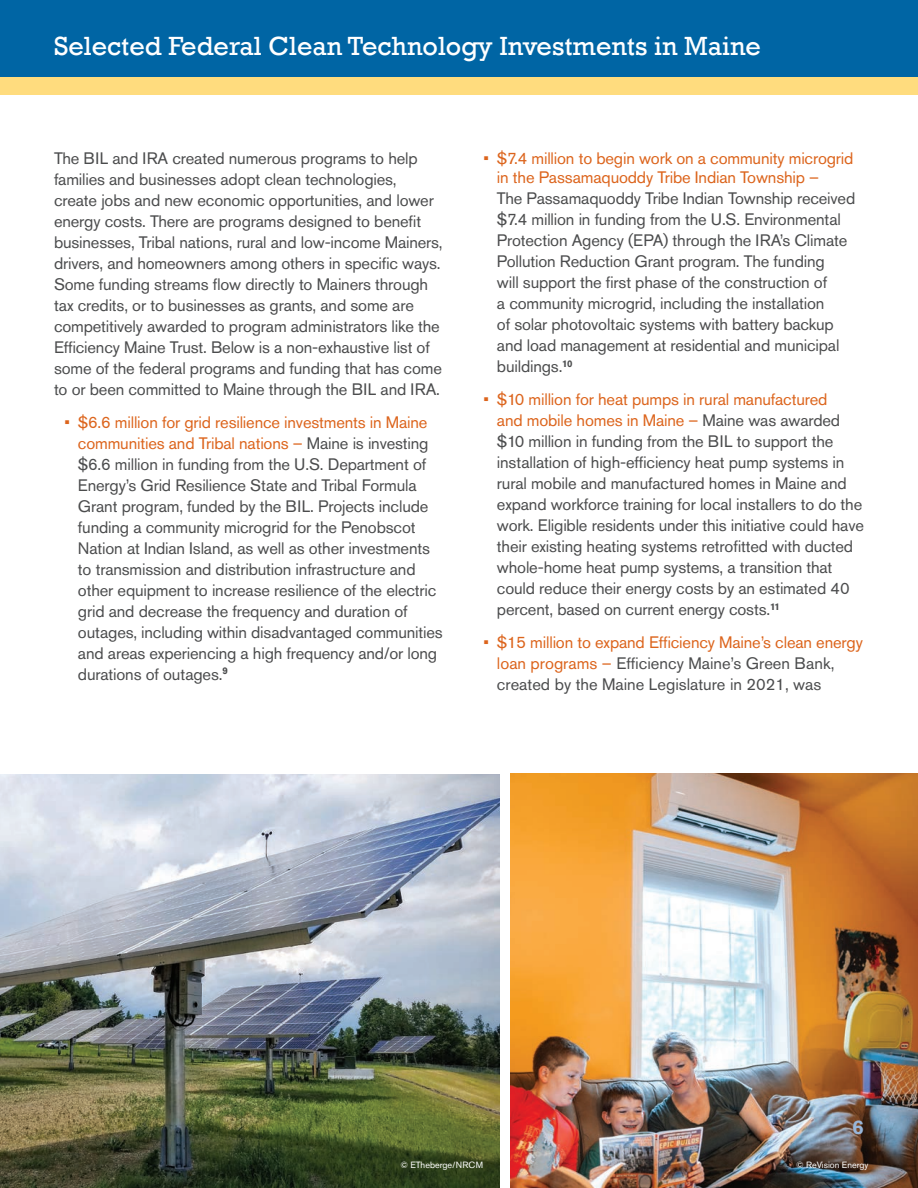
<style>
.page{position:relative;width:918px;height:1188px;background:#fff}
.page>*{position:absolute;margin:0;border:0;box-sizing:border-box;transform-origin:0 0}
.t1{font:27px "Rockwell";color:#fff}
.t2{font:700 18px "Rockwell";color:#98b6d9}
.t3{font:16.5px/21px "Akzidenz Grotesk Pro";letter-spacing:-.01em;color:#4b4c4d}
.t4{font:16.5px/19.5px "Akzidenz Grotesk Pro";letter-spacing:-.01em;color:#dc641c}
.t5{font:9px "Akzidenz Grotesk Pro";color:#fff}
.s1{color:#dc641c}
</style>
<div class="page">
<div style="left:0;top:0;width:918px;height:77px;background:#0065a4"></div>
<div style="left:0;top:77px;width:918px;height:17px;background:#ffdc7e"></div>
<img style="left:511px;top:773px;width:407px;height:415px">
<img style="left:0;top:774px;width:500px;height:414px">
<h1 class="t1" style="left:54px;top:30px;width:709px">Selected Federal Clean Technology Investments in Maine</h1>
<p class="t3" style="left:54px;top:147px;width:390px">The BIL and IRA created numerous programs to help families and businesses adopt clean technologies, create jobs and new economic opportunities, and lower energy costs. There are programs designed to benefit businesses, Tribal nations, rural and low-income Mainers, drivers, and homeowners among others in specific ways.<br>Some funding streams flow directly to Mainers through tax credits, or to businesses as grants, and some are competitively awarded to program administrators like the Efficiency Maine Trust. Below is a non-exhaustive list of some of the federal programs and funding that has come to or been committed to Maine through the BIL and IRA.</p>
<p class="t3" style="left:78px;top:411px;width:366px;text-indent:-13px"><span class="s1">• $6.6 million for grid resilience investments in Maine communities and Tribal nations –</span> Maine is investing $6.6 million in funding from the U.S. Department of Energy’s Grid Resilience State and Tribal Formula Grant program, funded by the BIL. Projects include funding a community microgrid for the Penobscot Nation at Indian Island, as well as other investments to transmission and distribution infrastructure and other equipment to increase resilience of the electric grid and decrease the frequency and duration of outages, including within disadvantaged communities and areas experiencing a high frequency and/or long durations of outages.<sup>9</sup></p>
<p class="t4" style="left:497px;top:148px;width:358px;text-indent:-13px">• $7.4 million to begin work on a community microgrid in the Passamaquoddy Tribe Indian Township –</p>
<p class="t3" style="left:497px;top:188px;width:360px">The Passamaquoddy Tribe Indian Township received $7.4 million in funding from the U.S. Environmental Protection Agency (EPA) through the IRA’s Climate Pollution Reduction Grant program. The funding<br>will support the first phase of the construction of<br>a community microgrid, including the installation<br>of solar photovoltaic systems with battery backup and load management at residential and municipal buildings.<sup>10</sup></p>
<p class="t3" style="left:497px;top:389px;width:369px;text-indent:-13px"><span class="s1">• $10 million for heat pumps in rural manufactured<br>and mobile homes in Maine –</span> Maine was awarded $10 million in funding from the BIL to support the installation of high-efficiency heat pump systems in rural mobile and manufactured homes in Maine and expand workforce training for local installers to do the work. Eligible residents under this initiative could have their existing heating systems retrofitted with ducted whole-home heat pump systems, a transition that could reduce their energy costs by an estimated 40 percent, based on current energy costs.<sup>11</sup></p>
<p class="t3" style="left:497px;top:632px;width:367px;text-indent:-13px"><span class="s1">• $15 million to expand Efficiency Maine’s clean energy loan programs –</span> Efficiency Maine’s Green Bank, created by the Maine Legislature in 2021, was</p>
<p class="t2" style="left:853px;top:1115px;width:13px">6</p>
<p class="t5" style="left:401px;top:1159px;width:84px">© ETheberge/NRCM</p>
<p class="t5" style="left:796px;top:1159px;width:74px">© ReVision Energy</p>
</div>
